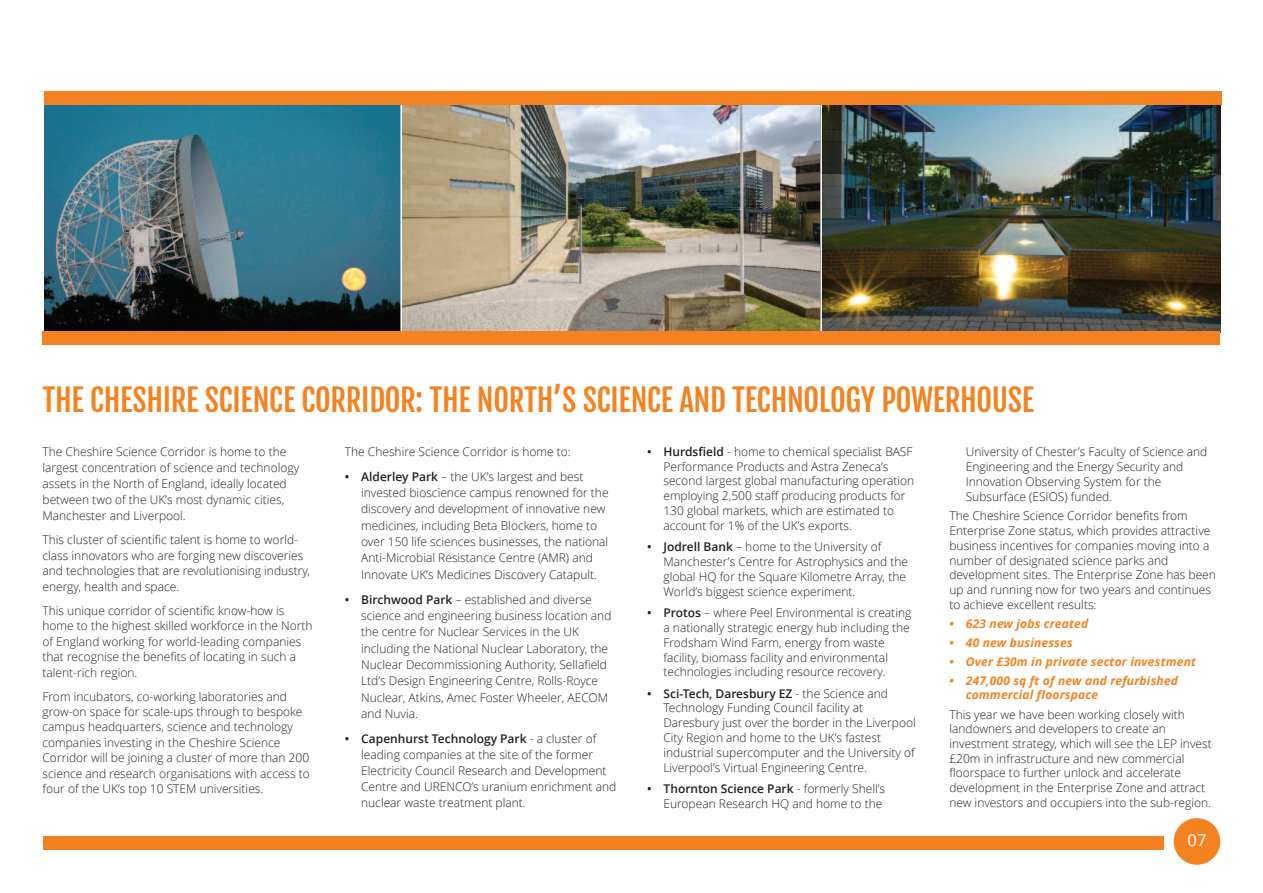
<style>
.page{position:relative;width:1263px;height:893px;background:#fff}
.page>*{position:absolute;margin:0;border:0;box-sizing:border-box;transform-origin:0 0}
.t1{font:30px "Fjalla One";letter-spacing:-.01em;color:#f58220}
.t2{font:16.5px "Open Sans";color:#fff}
.t3{font:300 12px/14.9px "Open Sans";color:#231f20}
.t4{font:italic 700 12px/14px "Open Sans";letter-spacing:.015em;color:#f58220}
.s1{font-weight:600}
</style>
<div class="page">
<div style="left:1174px;top:818px;width:46px;height:47px;background:#f58220;border-radius:50%"></div>
<div style="left:43px;top:836px;width:1120px;height:14px;background:#f58220"></div>
<img style="left:44px;top:105px;width:356px;height:226px">
<img style="left:402px;top:105px;width:418px;height:226px">
<img style="left:822px;top:105px;width:398px;height:226px">
<div style="left:44px;top:91px;width:1178px;height:14px;background:#f58220"></div>
<div style="left:43px;top:331px;width:1177px;height:14px;background:#f58220"></div>
<h1 class="t1" style="left:43px;top:384px;width:993px">THE CHESHIRE SCIENCE CORRIDOR: THE NORTH’S SCIENCE AND TECHNOLOGY POWERHOUSE</h1>
<p class="t3" style="left:43px;top:443px;width:258px;line-height:16.2px">The Cheshire Science Corridor is home to the largest concentration of science and technology assets in the North of England, ideally located between two of the UK’s most dynamic cities, Manchester and Liverpool.</p>
<p class="t3" style="left:43px;top:532px;width:269px;line-height:15.5px">This cluster of scientific talent is home to world&shy;class innovators who are forging new discoveries and technologies that are revolutionising industry, energy, health and space.</p>
<p class="t3" style="left:43px;top:602px;width:272px;line-height:15.5px">This unique corridor of scientific know-how is home to the highest skilled workforce in the North of England working for world-leading companies that recognise the benefits of locating in such a talent-rich region.</p>
<p class="t3" style="left:43px;top:688px;width:269px;line-height:15.5px">From incubators, co-working laboratories and grow-on space for scale-ups through to bespoke campus headquarters, science and technology companies investing in the Cheshire Science Corridor will be joining a cluster of more than 200 science and research organisations with access to four of the UK’s top 10 STEM universities.</p>
<p class="t3" style="left:345px;top:444px;width:227px">The Cheshire Science Corridor is home to:</p>
<p class="t3" style="left:361px;top:468px;width:249px;line-height:16.4px;text-indent:-16px"><span class="s1">• Alderley Park</span> – the UK’s largest and best invested bioscience campus renowned for the discovery and development of innovative new medicines, including Beta Blockers, home to over 150 life sciences businesses, the national Anti-Microbial Resistance Centre (AMR) and Innovate UK’s Medicines Discovery Catapult.</p>
<p class="t3" style="left:361px;top:591px;width:252px;line-height:16.4px;text-indent:-16px"><span class="s1">• Birchwood Park</span> – established and diverse science and engineering business location and the centre for Nuclear Services in the UK including the National Nuclear Laboratory, the Nuclear Decommissioning Authority, Sellafield Ltd’s Design Engineering Centre, Rolls-Royce Nuclear, Atkins, Amec Foster Wheeler, AECOM and Nuvia.</p>
<p class="t3" style="left:361px;top:730px;width:257px;line-height:16.2px;text-indent:-16px"><span class="s1">• Capenhurst Technology Park</span> - a cluster of leading companies at the site of the former Electricity Council Research and Development Centre and URENCO’s uranium enrichment and nuclear waste treatment plant.</p>
<p class="t3" style="left:663px;top:444px;width:252px;text-indent:-16px"><span class="s1">• Hurdsfield</span> - home to chemical specialist BASF Performance Products and Astra Zeneca’s second largest global manufacturing operation employing 2,500 staff producing products for 130 global markets, which are estimated to account for 1% of the UK’s exports.</p>
<p class="t3" style="left:663px;top:539px;width:246px;text-indent:-16px"><span class="s1">• Jodrell Bank</span> – home to the University of Manchester’s Centre for Astrophysics and the global HQ for the Square Kilometre Array, the World’s biggest science experiment.</p>
<p class="t3" style="left:663px;top:605px;width:249px;text-indent:-16px"><span class="s1">• Protos</span> – where Peel Environmental is creating a nationally strategic energy hub including the Frodsham Wind Farm, energy from waste facility, biomass facility and environmental technologies including resource recovery.</p>
<p class="t3" style="left:663px;top:685px;width:254px;text-indent:-16px"><span class="s1">• Sci-Tech, Daresbury EZ</span> - the Science and Technology Funding Council facility at Daresbury just over the border in the Liverpool City Region and home to the UK’s fastest industrial supercomputer and the University of Liverpool’s Virtual Engineering Centre.</p>
<p class="t3" style="left:647px;top:781px;width:240px;text-align:right"><span class="s1">• Thornton Science Park</span> - formerly Shell’s<br>European Research HQ and home to the</p>
<p class="t3" style="left:966px;top:443px;width:243px">University of Chester’s Faculty of Science and Engineering and the Energy Security and Innovation Observing System for the Subsurface (ESIOS) funded.</p>
<p class="t3" style="left:949px;top:508px;width:268px">The Cheshire Science Corridor benefits from Enterprise Zone status, which provides attractive business incentives for companies moving into a number of designated science parks and development sites. The Enterprise Zone has been up and running now for two years and continues to achieve excellent results:</p>
<p class="t4" style="left:949px;top:616px;width:140px">• 623 new jobs created</p>
<p class="t4" style="left:949px;top:635px;width:125px">• 40 new businesses</p>
<p class="t4" style="left:949px;top:654px;width:248px">• Over £30m in private sector investment</p>
<p class="t4" style="left:966px;top:673px;width:214px;text-indent:-16px">• 247,000 sq ft of new and refurbished commercial floorspace</p>
<p class="t3" style="left:949px;top:707px;width:264px">This year we have been working closely with landowners and developers to create an investment strategy, which will see the LEP invest £20m in infrastructure and new commercial floorspace to further unlock and accelerate development in the Enterprise Zone and attract new investors and occupiers into the sub-region.</p>
<h2 class="t2" style="left:1187px;top:829px;width:20px">07</h2>
</div>
